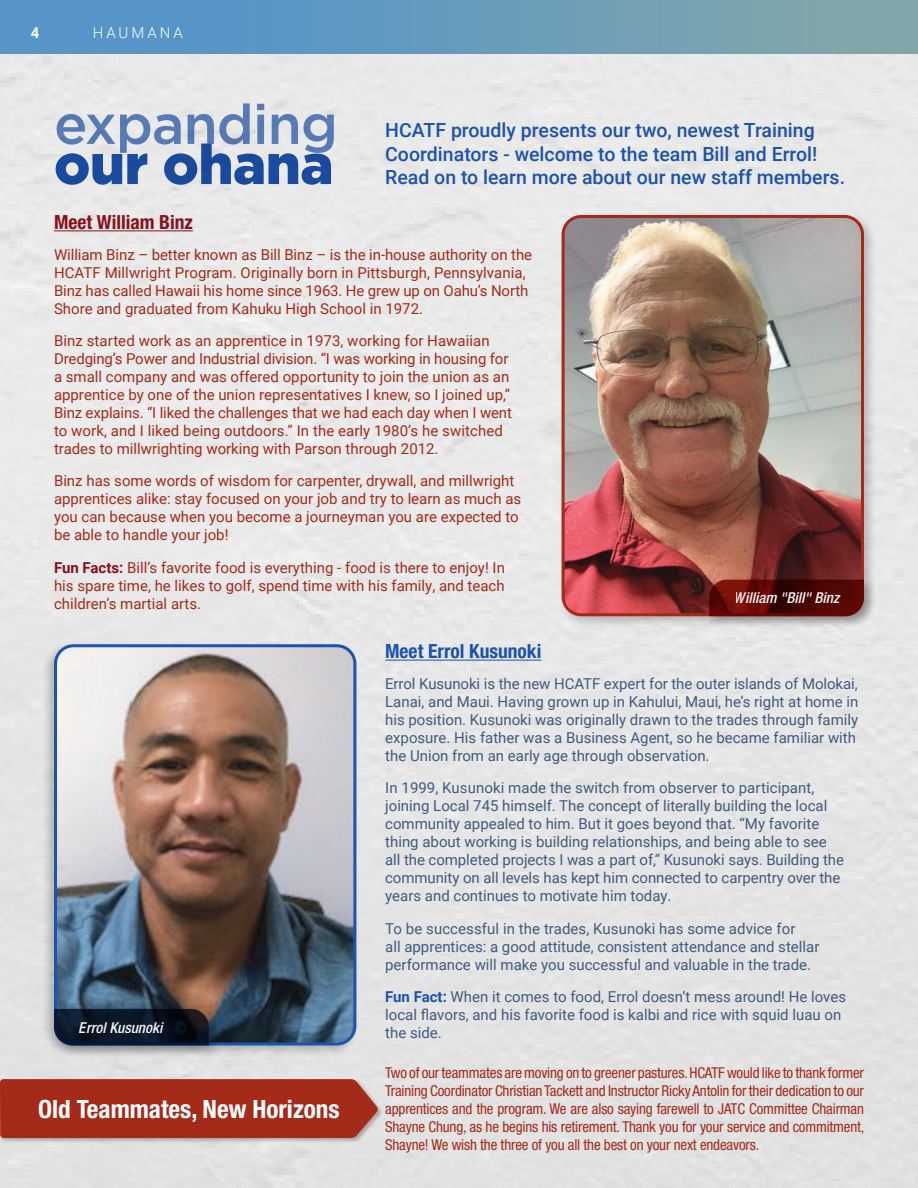
<style>
.page{position:relative;width:918px;height:1188px;background:#fff}
.page>*{position:absolute;margin:0;border:0;box-sizing:border-box;transform-origin:0 0}
.t1{font:500 55.5px "Gotham HTF";letter-spacing:-.02em;color:#6186c6}
.t2{font:900 55.5px "Gotham HTF";letter-spacing:-.01em;color:#1d52ad}
.t3{font:700 condensed 25.2px "Helvetica Neue LT Std";color:#fff}
.t4{font:500 19.5px/23.4px "Roboto";color:#1d52ad}
.t5{font:700 condensed 19.5px "Helvetica Neue LT Std";color:#1d52ad}
.t6{font:700 condensed 19.5px "Helvetica Neue LT Std";color:#890f1c}
.t7{font:15px/18px "Roboto";color:#a42a19}
.t8{font:15px/18px "Roboto";color:#415a7d}
.t9{font:condensed 15px/18px "Helvetica Neue LT Std";letter-spacing:-.01em;color:#a42a19;text-align:justify}
.t10{font:italic 500 condensed 15px "Helvetica Neue LT Std";color:#fff}
.t11{font:300 15px "Roboto";letter-spacing:.2em;color:#fff}
.t12{font:700 15px "Roboto";color:#fff}
.s1{font-weight:700;color:#890f1c}
.s2{font-weight:700;color:#1d52ad}
</style>
<div class="page">
<div style="left:0;top:53px;width:918px;height:1135px;background:#e7e7e7"></div>
<div style="left:0;top:1078px;width:384px;height:66px;background:#231f20;opacity:.3"></div>
<div style="left:0;top:1079px;width:378px;height:59px;background:#a42a19"></div>
<div style="left:41px;top:641px;width:319px;height:417px;background:#231f20;opacity:.25"></div>
<img style="left:56px;top:646px;width:299px;height:398px">
<div style="left:54px;top:644px;width:302px;height:402px;border:3px solid #1d52ad;border-radius:18px"></div>
<hr style="left:385px;top:660px;width:156px;height:1px;background:#1d52ad">
<div style="left:558px;top:212px;width:319px;height:417px;background:#231f20;opacity:.25"></div>
<img style="left:563px;top:217px;width:299px;height:398px">
<div style="left:562px;top:215px;width:302px;height:401px;border:3px solid #a42a19;border-radius:18px"></div>
<hr style="left:54px;top:230px;width:139px;height:1px;background:#890f1c">
<div style="left:706px;top:576px;width:171px;height:53px;background:#231f20;opacity:.25"></div>
<svg style="left:709px;top:580px;width:155px;height:36px"></svg>
<div style="left:51px;top:1005px;width:171px;height:53px;background:#231f20;opacity:.25"></div>
<svg style="left:54px;top:1009px;width:155px;height:37px"></svg>
<div style="left:0;top:0;width:918px;height:53px;background:linear-gradient(to right,#4f90ce,#82a7a9)"></div>
<p class="t12" style="left:31px;top:22px;width:10px">4</p>
<p class="t11" style="left:93px;top:22px;width:92px">HAUMANA</p>
<h1 class="t1" style="left:54px;top:93px;width:285px">expanding</h1>
<h1 class="t2" style="left:54px;top:132px;width:281px">our ohana</h1>
<p class="t4" style="left:385px;top:118px;width:461px">HCATF proudly presents our two, newest Training<br>Coordinators - welcome to the team Bill and Errol!<br>Read on to learn more about our new staff members.</p>
<p class="t6" style="left:54px;top:210px;width:140px">Meet William Binz</p>
<p class="t7" style="left:54px;top:245px;width:480px">William Binz – better known as Bill Binz – is the in-house authority on the HCATF Millwright Program. Originally born in Pittsburgh, Pennsylvania, Binz has called Hawaii his home since 1963. He grew up on Oahu’s North Shore and graduated from Kahuku High School in 1972.</p>
<p class="t7" style="left:54px;top:331px;width:459px">Binz started work as an apprentice in 1973, working for Hawaiian Dredging’s Power and Industrial division. “I was working in housing for a small company and was offered opportunity to join the union as an apprentice by one of the union representatives I knew, so I joined up,” Binz explains. “I liked the challenges that we had each day when I went to work, and I liked being outdoors.” In the early 1980’s he switched trades to millwrighting working with Parson through 2012.</p>
<p class="t7" style="left:54px;top:471px;width:469px">Binz has some words of wisdom for carpenter, drywall, and millwright apprentices alike: stay focused on your job and try to learn as much as you can because when you become a journeyman you are expected to be able to handle your job!</p>
<p class="t7" style="left:54px;top:558px;width:452px;text-align:justify"><span class="s1">Fun Facts:</span> Bill’s favorite food is everything - food is there to enjoy! In his spare time, he likes to golf, spend time with his family, and teach children’s martial arts.</p>
<p class="t10" style="left:734px;top:589px;width:107px">William "Bill" Binz</p>
<p class="t10" style="left:79px;top:1018px;width:85px">Errol Kusunoki</p>
<p class="t3" style="left:38px;top:1093px;width:303px">Old Teammates, New Horizons</p>
<p class="t5" style="left:385px;top:639px;width:158px">Meet Errol Kusunoki</p>
<p class="t8" style="left:385px;top:674px;width:475px">Errol Kusunoki is the new HCATF expert for the outer islands of Molokai, Lanai, and Maui. Having grown up in Kahului, Maui, he’s right at home in his position. Kusunoki was originally drawn to the trades through family exposure. His father was a Business Agent, so he became familiar with the Union from an early age through observation.</p>
<p class="t8" style="left:385px;top:778px;width:460px">In 1999, Kusunoki made the switch from observer to participant, joining Local 745 himself. The concept of literally building the local community appealed to him. But it goes beyond that. “My favorite thing about working is building relationships, and being able to see all the completed projects I was a part of,” Kusunoki says. Building the community on all levels has kept him connected to carpentry over the years and continues to motivate him today.</p>
<p class="t8" style="left:385px;top:919px;width:436px">To be successful in the trades, Kusunoki has some advice for<br>all apprentices: a good attitude, consistent attendance and stellar performance will make you successful and valuable in the trade.</p>
<p class="t8" style="left:385px;top:987px;width:462px"><span class="s2">Fun Fact:</span> When it comes to food, Errol doesn’t mess around! He loves local flavors, and his favorite food is kalbi and rice with squid luau on the side.</p>
<p class="t9" style="left:385px;top:1064px;width:481px">Two of our teammates are moving on to greener pastures. HCATF would like to thank former Training Coordinator Christian Tackett and Instructor Ricky Antolin for their dedication to our apprentices and the program. We are also saying farewell to JATC Committee Chairman Shayne Chung, as he begins his retirement. Thank you for your service and commitment, Shayne! We wish the three of you all the best on your next endeavors.</p>
</div>
